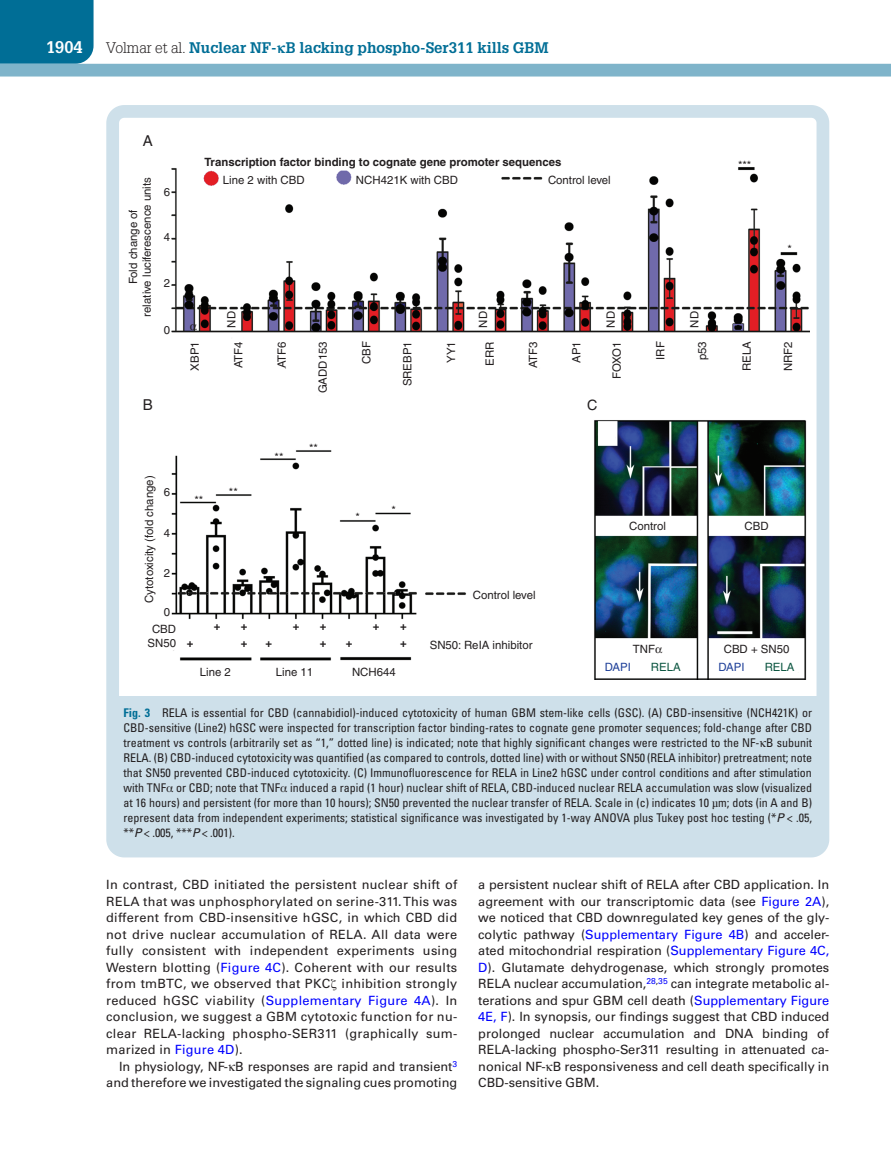
<style>
.page{position:relative;width:891px;height:1175px;background:#fff}
.page>*{position:absolute;margin:0;border:0;box-sizing:border-box;transform-origin:0 0}
.t1{font:700 16.5px "Glypha LT Std";color:#fff}
.t2{font:700 15px "Glypha LT Std";color:#006e96}
.t3{font:15px "Helvetica";color:#231f20}
.t4{font:14.25px "Helvetica";color:#231f20}
.t5{font:12.75px/16.5px "Univers LT Std";color:#231f20;text-align:justify}
.t6{font:condensed 12px/15px "Univers LT Std";color:#231f20;text-align:justify}
.t7{font:11.4px/13.6px "Helvetica";color:#231f20;text-align:center}
.t8{font:700 11.4px/17.5px "Helvetica";color:#231f20}
.t9{font:11.4px "Helvetica";color:#204199}
.t10{font:11.4px "Helvetica";color:#0c5641}
.s1{font-weight:300;color:#231f20}
.s2{font-family:"Gandhari Unicode"}
.s3{font-weight:700;color:#006e96}
.s4{font-family:"Gandhari Unicode";font-stretch:normal}
.s5{font-style:italic;font-stretch:normal}
.s6{color:#00f}
</style>
<div class="page">
<div style="left:0;top:0;width:94px;height:64px;background:#006e96"></div>
<div style="left:0;top:64px;width:891px;height:12px;background:#7fb4ca"></div>
<div style="left:115px;top:696px;width:706px;height:148px;background:#cee0ea"></div>
<img style="left:171px;top:167px;width:639px;height:512px">
<div style="left:106px;top:105px;width:723px;height:752px;border:13px solid #cee0ea;border-radius:12px"></div>
<svg style="left:655px;top:647px;width:7px;height:6px"></svg>
<svg style="left:190px;top:324px;width:7px;height:6px"></svg>
<p class="t1" style="left:46px;top:37px;width:38px">1904</p>
<p class="t2" style="left:106px;top:38px;width:444px"><span class="s1">Volmar et al.</span> Nuclear NF-<span class="s2">κ</span>B lacking phospho-Ser311 kills GBM</p>
<p class="t3" style="left:143px;top:132px;width:12px">A</p>
<p class="t7" style="left:126px;top:317px;width:141px;rotate:-90deg">Fold change of<br>relative luciferescence units</p>
<p class="t7" style="left:164px;top:185px;width:8px">6</p>
<p class="t7" style="left:164px;top:230px;width:8px">4</p>
<p class="t7" style="left:164px;top:276px;width:8px">2</p>
<p class="t7" style="left:164px;top:323px;width:8px">0</p>
<p class="t8" style="left:205px;top:153px;width:358px">Transcription factor binding to cognate gene promoter sequences</p>
<p class="t7" style="left:223px;top:173px;width:83px">Line 2 with CBD</p>
<p class="t7" style="left:356px;top:173px;width:103px">NCH421K with CBD</p>
<p class="t7" style="left:548px;top:173px;width:64px">Control level</p>
<p class="t7" style="left:225px;top:327px;width:18px;rotate:-90deg">ND</p>
<p class="t7" style="left:476px;top:327px;width:18px;rotate:-90deg">ND</p>
<p class="t7" style="left:604px;top:327px;width:18px;rotate:-90deg">ND</p>
<p class="t7" style="left:688px;top:327px;width:18px;rotate:-90deg">ND</p>
<p class="t7" style="left:738px;top:158px;width:15px">***</p>
<p class="t7" style="left:788px;top:242px;width:6px">*</p>
<p class="t7" style="left:275px;top:368px;width:28px;rotate:-90deg">ATF6</p>
<p class="t7" style="left:316px;top:393px;width:53px;rotate:-90deg">GADD153</p>
<p class="t7" style="left:360px;top:364px;width:24px;rotate:-90deg">CBF</p>
<p class="t7" style="left:401px;top:386px;width:46px;rotate:-90deg">SREBP1</p>
<p class="t7" style="left:444px;top:363px;width:23px;rotate:-90deg">YY1</p>
<p class="t7" style="left:483px;top:365px;width:26px;rotate:-90deg">ERR</p>
<p class="t7" style="left:526px;top:368px;width:28px;rotate:-90deg">ATF3</p>
<p class="t7" style="left:570px;top:363px;width:23px;rotate:-90deg">AP1</p>
<p class="t7" style="left:610px;top:379px;width:39px;rotate:-90deg">FOXO1</p>
<p class="t7" style="left:654px;top:360px;width:20px;rotate:-90deg">IRF</p>
<p class="t7" style="left:695px;top:360px;width:21px;rotate:-90deg">p53</p>
<p class="t7" style="left:740px;top:371px;width:31px;rotate:-90deg">RELA</p>
<p class="t7" style="left:188px;top:370px;width:31px;rotate:-90deg">XBP1</p>
<p class="t7" style="left:232px;top:368px;width:28px;rotate:-90deg">ATF4</p>
<p class="t7" style="left:781px;top:371px;width:31px;rotate:-90deg">NRF2</p>
<p class="t3" style="left:143px;top:396px;width:12px">B</p>
<p class="t4" style="left:587px;top:396px;width:12px">C</p>
<p class="t7" style="left:142px;top:603px;width:129px;rotate:-90deg">Cytotoxicity (fold change)</p>
<p class="t7" style="left:148px;top:622px;width:30px">CBD<br>SN50</p>
<p class="t7" style="left:164px;top:485px;width:8px">6</p>
<p class="t7" style="left:164px;top:526px;width:8px">4</p>
<p class="t7" style="left:164px;top:566px;width:8px">2</p>
<p class="t7" style="left:164px;top:605px;width:8px">0</p>
<p class="t7" style="left:194px;top:493px;width:10px">**</p>
<p class="t7" style="left:229px;top:485px;width:10px">**</p>
<p class="t7" style="left:275px;top:450px;width:10px">**</p>
<p class="t7" style="left:309px;top:441px;width:10px">**</p>
<p class="t7" style="left:355px;top:510px;width:6px">*</p>
<p class="t7" style="left:391px;top:503px;width:6px">*</p>
<p class="t8" style="left:187px;top:634px;width:8px">+</p>
<p class="t8" style="left:214px;top:617px;width:8px">+</p>
<p class="t8" style="left:241px;top:617px;width:8px">+ +</p>
<p class="t8" style="left:266px;top:634px;width:8px">+</p>
<p class="t8" style="left:293px;top:617px;width:8px">+</p>
<p class="t8" style="left:320px;top:617px;width:8px">+ +</p>
<p class="t8" style="left:346px;top:634px;width:8px">+</p>
<p class="t8" style="left:373px;top:617px;width:8px">+</p>
<p class="t8" style="left:400px;top:617px;width:8px">+ +</p>
<p class="t7" style="left:200px;top:665px;width:33px">Line 2</p>
<p class="t7" style="left:276px;top:665px;width:39px">Line 11</p>
<p class="t7" style="left:352px;top:665px;width:45px">NCH644</p>
<p class="t7" style="left:473px;top:588px;width:64px">Control level</p>
<p class="t7" style="left:629px;top:519px;width:38px">Control</p>
<p class="t7" style="left:745px;top:519px;width:26px">CBD</p>
<p class="t7" style="left:430px;top:638px;width:104px">SN50: ReIA inhibitor</p>
<p class="t7" style="left:633px;top:642px;width:24px">TNF</p>
<p class="t9" style="left:605px;top:660px;width:28px">DAPI</p>
<p class="t10" style="left:651px;top:660px;width:31px">RELA</p>
<p class="t9" style="left:718px;top:660px;width:28px">DAPI</p>
<p class="t10" style="left:765px;top:660px;width:31px">RELA</p>
<p class="t7" style="left:724px;top:642px;width:67px">CBD + SN50</p>
<p class="t6" style="left:124px;top:705px;width:690px"><span class="s3">Fig. 3</span> RELA is essential for CBD (cannabidiol)-induced cytotoxicity of human GBM stem-like cells (GSC). (A) CBD-insensitive (NCH421K) or CBD-sensitive (Line2) hGSC were inspected for transcription factor binding-rates to cognate gene promoter sequences; fold-change after CBD treatment vs controls (arbitrarily set as “1,” dotted line) is indicated; note that highly significant changes were restricted to the NF-<span class="s4">κ</span>B subunit RELA. (B) CBD-induced cytotoxicity was quantified (as compared to controls, dotted line) with or without SN50 (RELA inhibitor) pretreatment; note that SN50 prevented CBD-induced cytotoxicity. (C) Immunofluorescence for RELA in Line2 hGSC under control conditions and after stimulation with TNF<span class="s4">α</span> or CBD; note that TNF<span class="s4">α</span> induced a rapid (1 hour) nuclear shift of RELA, CBD-induced nuclear RELA accumulation was slow (visualized at 16 hours) and persistent (for more than 10 hours); SN50 prevented the nuclear transfer of RELA. Scale in (c) indicates 10 <span class="s4">µ</span>m; dots (in A and B) represent data from independent experiments; statistical significance was investigated by 1-way ANOVA plus Tukey post hoc testing (*<span class="s5">P</span> &lt; .05, **<span class="s5">P</span> &lt; .005, ***<span class="s5">P</span> &lt; .001).</p>
<p class="t5" style="left:106px;top:876px;width:353px">In contrast, CBD initiated the persistent nuclear shift of RELA that was unphosphorylated on serine-311. This was different from CBD-insensitive hGSC, in which CBD did not drive nuclear accumulation of RELA. All data were fully consistent with independent experiments using Western blotting (<span class="s6">Figure 4C</span>). Coherent with our results from tmBTC, we observed that PKC<span class="s2">ζ</span> inhibition strongly reduced hGSC viability (<span class="s6">Supplementary Figure 4A</span>). In conclusion, we suggest a GBM cytotoxic function for nu&shy;clear RELA-lacking phospho-SER311 (graphically sum&shy;marized in <span class="s6">Figure 4D</span>).</p>
<p class="t5" style="left:106px;top:1058px;width:352px;text-align:right">In physiology, NF-<span class="s2">κ</span>B responses are rapid and transient<sup>3 </sup>and therefore we investigated the signaling cues promoting</p>
<p class="t5" style="left:478px;top:876px;width:353px">a persistent nuclear shift of RELA after CBD application. In agreement with our transcriptomic data (see <span class="s6">Figure 2A</span>), we noticed that CBD downregulated key genes of the gly&shy;colytic pathway (<span class="s6">Supplementary Figure 4B</span>) and acceler&shy;ated mitochondrial respiration (<span class="s6">Supplementary Figure 4C, D</span>). Glutamate dehydrogenase, which strongly promotes RELA nuclear accumulation,<sup>28</sup><sup>,</sup><sup>35</sup> can integrate metabolic al&shy;terations and spur GBM cell death (<span class="s6">Supplementary Figure 4E, F</span>). In synopsis, our findings suggest that CBD induced prolonged nuclear accumulation and DNA binding of RELA-lacking phospho-Ser311 resulting in attenuated ca&shy;nonical NF-<span class="s2">κ</span>B responsiveness and cell death specifically in CBD-sensitive GBM.</p>
</div>
